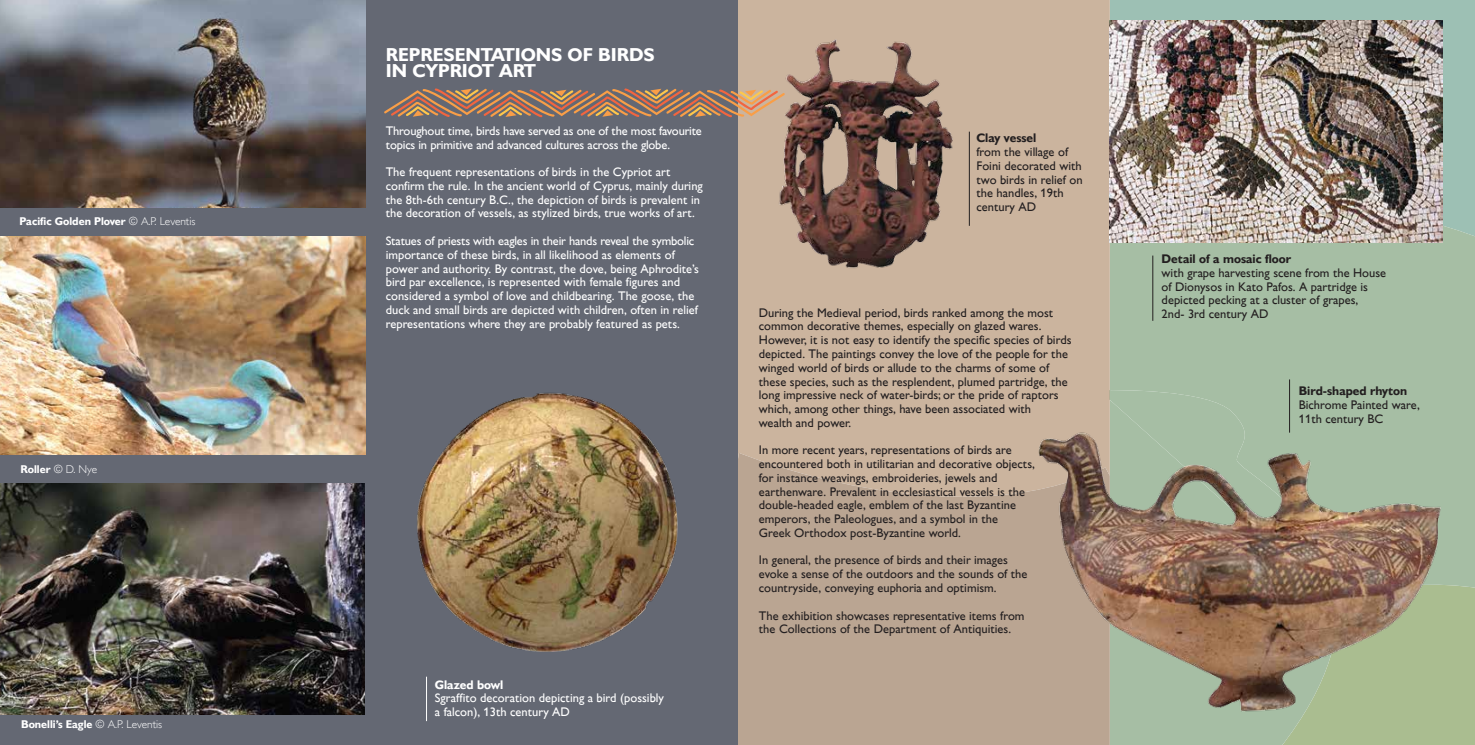
<style>
.page{position:relative;width:1475px;height:745px;background:#fff}
.page>*{position:absolute;margin:0;border:0;box-sizing:border-box;transform-origin:0 0}
.t1{font:700 18.75px/16.2px "Gill Sans Hel TF";color:#fff}
.t2{font:12.5px/13.8px "Gill Sans Hel TF";color:#231f20}
.t3{font:12.5px/13.8px "Gill Sans Hel TF";color:#fff}
.t4{font:700 12.5px "Gill Sans Hel TF";color:#231f20}
.t5{font:700 12.5px "Gill Sans Hel TF";color:#fff}
.t6{font:700 11.25px "Gill Sans Hel TF";color:#fff}
.s1{font-weight:300}
</style>
<div class="page">
<div style="left:1109px;top:0;width:365px;height:171px;background:#9dc0b4"></div>
<div style="left:1339px;top:603px;width:135px;height:141px;background:#aabd90"></div>
<svg style="left:1109px;top:729px;width:230px;height:15px;background:#a7bd9f"></svg>
<div style="left:1109px;top:171px;width:365px;height:432px;background:#a6bea4"></div>
<div style="left:1109px;top:388px;width:228px;height:23px;background:#a6bea4"></div>
<div style="left:737px;top:0;width:372px;height:452px;background:#cbb49e"></div>
<svg style="left:737px;top:452px;width:372px;height:292px;background:#b6a291"></svg>
<div style="left:365px;top:0;width:372px;height:744px;background:#646873"></div>
<svg style="left:384px;top:88px;width:372px;height:29px"></svg>
<img style="left:0;top:236px;width:365px;height:478px">
<img style="left:0;top:0;width:365px;height:209px">
<div style="left:0;top:455px;width:370px;height:27px;background:#646873"></div>
<div style="left:0;top:714px;width:368px;height:30px;background:#646873"></div>
<div style="left:0;top:209px;width:369px;height:27px;background:#646873"></div>
<img style="left:417px;top:392px;width:261px;height:260px">
<img style="left:756px;top:13px;width:211px;height:276px">
<hr style="left:968px;top:131px;width:1px;height:95px;background:#231f20">
<hr style="left:1152px;top:255px;width:1px;height:65px;background:#231f20">
<hr style="left:1288px;top:379px;width:1px;height:53px;background:#231f20">
<img style="left:1031px;top:411px;width:415px;height:318px">
<img style="left:1109px;top:21px;width:332px;height:221px">
<hr style="left:426px;top:676px;width:1px;height:44px;background:#fff">
<p class="t6" style="left:20px;top:215px;width:177px">Pacific Golden Plover <span class="s1">© A.P. Leventis</span></p>
<p class="t6" style="left:20px;top:462px;width:78px">Roller <span class="s1">© D. Nye</span></p>
<p class="t6" style="left:21px;top:717px;width:143px">Bonelli’s Eagle <span class="s1">© A.P. Leventis</span></p>
<h1 class="t1" style="left:386px;top:46px;width:270px">REPRESENTATIONS OF BIRDS<br>IN CYPRIOT ART</h1>
<p class="t3" style="left:386px;top:124px;width:317px">Throughout time, birds have served as one of the most favourite topics in primitive and advanced cultures across the globe.</p>
<p class="t3" style="left:386px;top:165px;width:319px">The frequent representations of birds in the Cypriot art confirm the rule. In the ancient world of Cyprus, mainly during the 8th-6th century B.C., the depiction of birds is prevalent in the decoration of vessels, as stylized birds, true works of art.</p>
<p class="t3" style="left:386px;top:234px;width:314px">Statues of priests with eagles in their hands reveal the symbolic importance of these birds, in all likelihood as elements of power and authority. By contrast, the dove, being Aphrodite’s bird par excellence, is represented with female figures and considered a symbol of love and childbearing. The goose, the duck and small birds are depicted with children, often in relief representations where they are probably featured as pets.</p>
<p class="t5" style="left:435px;top:676px;width:70px">Glazed bowl</p>
<p class="t3" style="left:435px;top:691px;width:231px">Sgraffito decoration depicting a bird (possibly a falcon), 13th century AD</p>
<p class="t4" style="left:976px;top:131px;width:61px">Clay vessel</p>
<p class="t2" style="left:976px;top:145px;width:108px">from the village of<br>Foini decorated with two birds in relief on the handles, 19th century AD</p>
<p class="t2" style="left:758px;top:305px;width:314px">During the Medieval period, birds ranked among the most common decorative themes, especially on glazed wares.<br>However, it is not easy to identify the specific species of birds depicted. The paintings convey the love of the people for the winged world of birds or allude to the charms of some of these species, such as the resplendent, plumed partridge, the long impressive neck of water-birds; or the pride of raptors which, among other things, have been associated with<br>wealth and power.</p>
<p class="t2" style="left:758px;top:443px;width:277px">In more recent years, representations of birds are encountered both in utilitarian and decorative objects, for instance weavings, embroideries, jewels and earthenware. Prevalent in ecclesiastical vessels is the double-headed eagle, emblem of the last Byzantine emperors, the Paleologues, and a symbol in the<br>Greek Orthodox post-Byzantine world.</p>
<p class="t2" style="left:758px;top:553px;width:270px">In general, the presence of birds and their images evoke a sense of the outdoors and the sounds of the countryside, conveying euphoria and optimism.</p>
<p class="t2" style="left:758px;top:608px;width:267px">The exhibition showcases representative items from the Collections of the Department of Antiquities.</p>
<p class="t4" style="left:1161px;top:251px;width:131px">Detail of a mosaic floor</p>
<p class="t2" style="left:1161px;top:266px;width:226px">with grape harvesting scene from the House of Dionysos in Kato Pafos. A partridge is depicted pecking at a cluster of grapes,<br>2nd- 3rd century AD</p>
<p class="t4" style="left:1298px;top:383px;width:110px">Bird-shaped rhyton</p>
<p class="t2" style="left:1298px;top:397px;width:122px">Bichrome Painted ware,<br>11th century BC</p>
</div>
